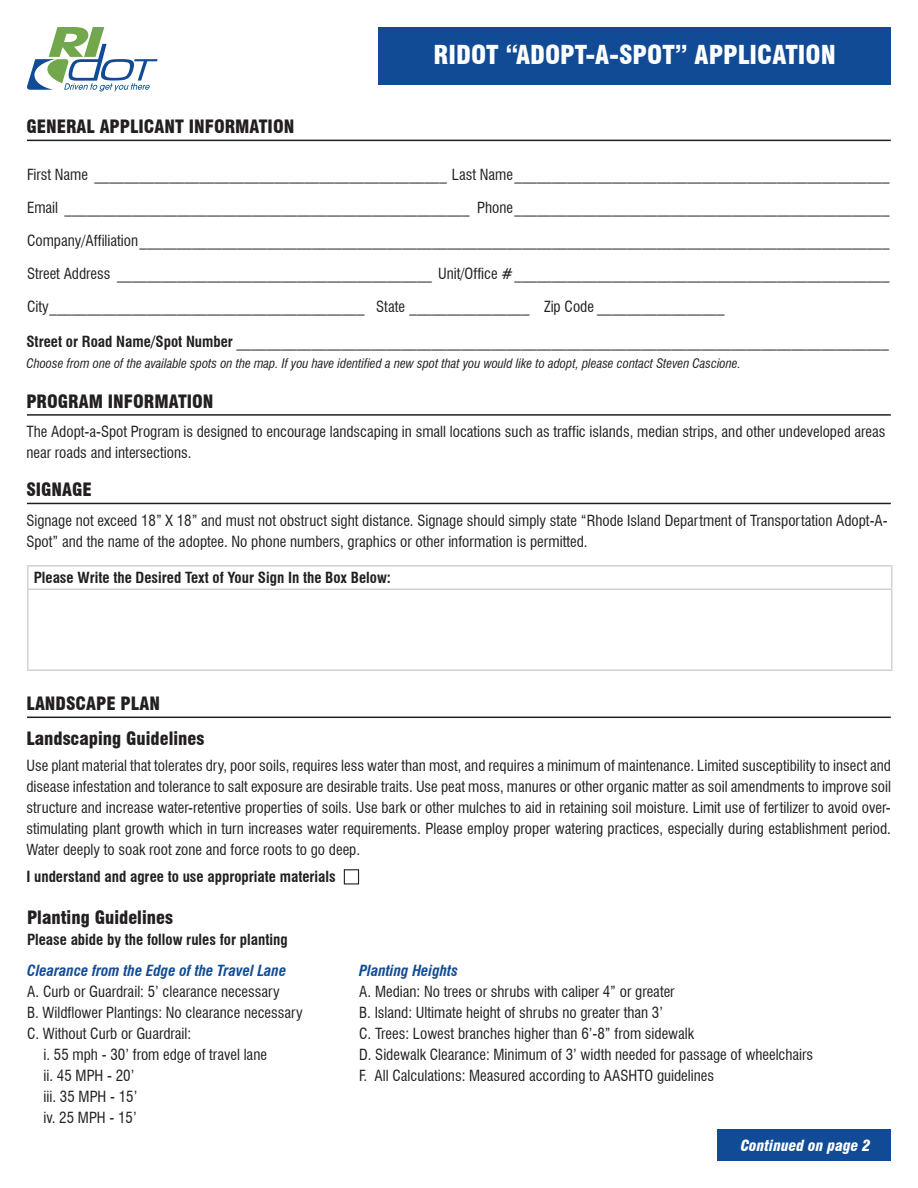
<style>
.page{position:relative;width:918px;height:1188px;background:#fff}
.page>*{position:absolute;margin:0;border:0;box-sizing:border-box;transform-origin:0 0}
.t1{font:900 condensed 25.5px "Swiss 721 BT";color:#fff}
.t2{font:900 condensed 18px "Swiss 721 BT";color:#231f20}
.t3{font:condensed 15px/21px "Swiss 721 BT";color:#231f20}
.t4{font:700 condensed 15px "Swiss 721 BT";color:#231f20}
.t5{font:italic 700 condensed 15px "Swiss 721 BT";color:#124b95}
.t6{font:italic 900 condensed 15px "Swiss 721 BT";color:#fff}
.t7{font:italic condensed 12.75px "Swiss 721 BT";color:#231f20}
.s1{font-weight:700}
</style>
<div class="page">
<div style="left:378px;top:27px;width:513px;height:58px;background:#124b95"></div>
<hr style="left:27px;top:140px;width:864px;height:1px;background:#231f20">
<hr style="left:27px;top:414px;width:864px;height:2px;background:#231f20">
<hr style="left:27px;top:503px;width:864px;height:1px;background:#231f20">
<hr style="left:27px;top:717px;width:864px;height:1px;background:#231f20">
<hr style="left:27px;top:565px;width:865px;height:2px;background:#d1d2d4">
<svg style="left:27px;top:567px;width:1px;height:21px"></svg>
<svg style="left:891px;top:567px;width:1px;height:21px"></svg>
<hr style="left:27px;top:588px;width:865px;height:2px;background:#d1d2d4">
<hr style="left:27px;top:590px;width:1px;height:79px;background:#d1d2d4">
<hr style="left:891px;top:590px;width:1px;height:79px;background:#d1d2d4">
<hr style="left:27px;top:669px;width:865px;height:2px;background:#d1d2d4">
<svg style="left:27px;top:27px;width:131px;height:65px"></svg>
<div style="left:344px;top:869px;width:15px;height:16px;border:1px solid #231f20"></div>
<div style="left:718px;top:1130px;width:173px;height:31px;background:#124b95"></div>
<p class="t2" style="left:26px;top:116px;width:270px">GENERAL APPLICANT INFORMATION</p>
<h1 class="t1" style="left:434px;top:40px;width:404px">RIDOT “ADOPT-A-SPOT” APPLICATION</h1>
<p class="t3" style="left:27px;top:164px;width:864px">First Name _______________________________________________ Last Name__________________________________________________</p>
<p class="t3" style="left:27px;top:197px;width:864px">Email ______________________________________________________ Phone__________________________________________________</p>
<p class="t3" style="left:27px;top:230px;width:864px">Company/Affiliation____________________________________________________________________________________________________</p>
<p class="t3" style="left:27px;top:263px;width:864px">Street Address __________________________________________ Unit/Office #__________________________________________________</p>
<p class="t3" style="left:27px;top:296px;width:699px">City__________________________________________ State ________________ Zip Code _________________</p>
<p class="t3" style="left:26px;top:331px;width:864px"><span class="s1">Street or Road Name/Spot Number</span> _______________________________________________________________________________________</p>
<p class="t7" style="left:26px;top:355px;width:716px">Choose from one of the available spots on the map. If you have identified a new spot that you would like to adopt, please contact Steven Cascione.</p>
<p class="t2" style="left:26px;top:391px;width:189px">PROGRAM INFORMATION</p>
<p class="t3" style="left:26px;top:421px;width:861px">The Adopt-a-Spot Program is designed to encourage landscaping in small locations such as traffic islands, median strips, and other undeveloped areas near roads and intersections.</p>
<p class="t2" style="left:26px;top:479px;width:67px">SIGNAGE</p>
<p class="t3" style="left:26px;top:510px;width:863px">Signage not exceed 18” X 18” and must not obstruct sight distance. Signage should simply state “Rhode Island Department of Transportation Adopt-A-<br>Spot” and the name of the adoptee. No phone numbers, graphics or other information is permitted.</p>
<p class="t4" style="left:34px;top:569px;width:359px">Please Write the Desired Text of Your Sign In the Box Below:</p>
<p class="t2" style="left:26px;top:693px;width:135px">LANDSCAPE PLAN</p>
<p class="t2" style="left:26px;top:727px;width:180px">Landscaping Guidelines</p>
<p class="t3" style="left:26px;top:755px;width:866px;text-align:justify">Use plant material that tolerates dry, poor soils, requires less water than most, and requires a minimum of maintenance. Limited susceptibility to insect and disease infestation and tolerance to salt exposure are desirable traits. Use peat moss, manures or other organic matter as soil amendments to improve soil structure and increase water-retentive properties of soils. Use bark or other mulches to aid in retaining soil moisture. Limit use of fertilizer to avoid over&shy;stimulating plant growth which in turn increases water requirements. Please employ proper watering practices, especially during establishment period.<br>Water deeply to soak root zone and force roots to go deep.</p>
<p class="t4" style="left:26px;top:867px;width:311px">I understand and agree to use appropriate materials</p>
<p class="t2" style="left:27px;top:907px;width:147px">Planting Guidelines</p>
<p class="t4" style="left:27px;top:931px;width:262px">Please abide by the follow rules for planting</p>
<p class="t5" style="left:27px;top:961px;width:261px">Clearance from the Edge of the Travel Lane</p>
<p class="t3" style="left:27px;top:981px;width:254px">A. Curb or Guardrail: 5’ clearance necessary</p>
<p class="t3" style="left:27px;top:1002px;width:277px">B. Wildflower Plantings: No clearance necessary</p>
<p class="t3" style="left:27px;top:1023px;width:166px">C. Without Curb or Guardrail:</p>
<p class="t3" style="left:44px;top:1044px;width:225px">i. 55 mph - 30’ from edge of travel lane</p>
<p class="t3" style="left:44px;top:1065px;width:92px">ii. 45 MPH - 20’</p>
<p class="t3" style="left:44px;top:1086px;width:95px">iii. 35 MPH - 15’</p>
<p class="t3" style="left:44px;top:1107px;width:95px">iv. 25 MPH - 15’</p>
<p class="t5" style="left:359px;top:961px;width:100px">Planting Heights</p>
<p class="t3" style="left:359px;top:981px;width:456px">A. Median: No trees or shrubs with caliper 4” or greater<br>B. Island: Ultimate height of shrubs no greater than 3’<br>C. Trees: Lowest branches higher than 6’-8” from sidewalk<br>D. Sidewalk Clearance: Minimum of 3’ width needed for passage of wheelchairs F. All Calculations: Measured according to AASHTO guidelines</p>
<p class="t6" style="left:741px;top:1137px;width:131px">Continued on page 2</p>
</div>
